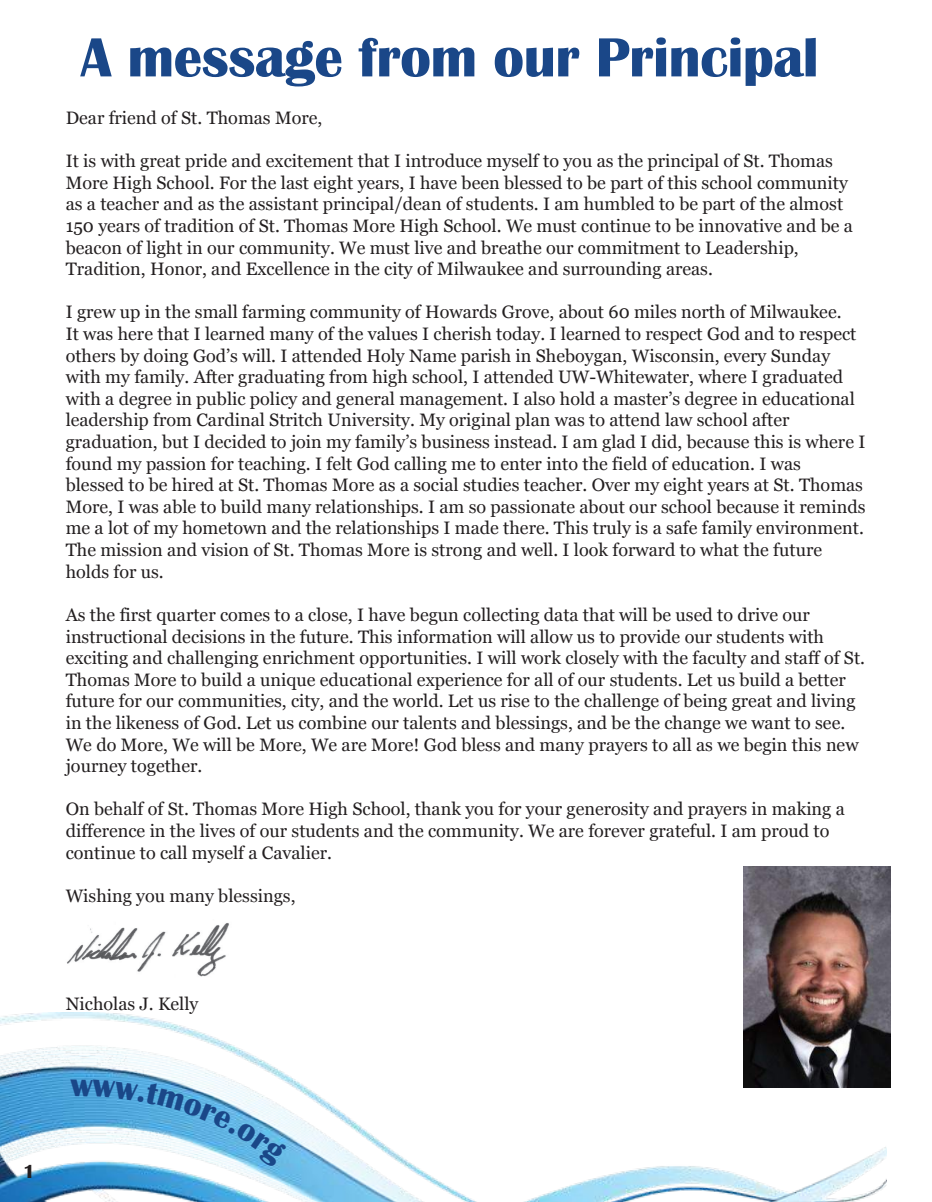
<style>
.page{position:relative;width:932px;height:1202px;background:#fff}
.page>*{position:absolute;margin:0;border:0;box-sizing:border-box;transform-origin:0 0}
.t1{font:700 57px "Britannic";letter-spacing:-.01em;color:#1a4788}
.t2{font:700 19.5px "Britannic";color:#231f20}
.t3{font:18px/21.6px "Vani";color:#231f20}
</style>
<div class="page">
<img style="left:0;top:1012px;width:886px;height:190px">
<img style="left:743px;top:866px;width:147px;height:221px">
<img style="left:67px;top:923px;width:162px;height:54px">
<svg style="left:70px;top:1079px;width:218px;height:89px"></svg>
<h1 class="t1" style="left:81px;top:25px;width:739px">A message from our Principal</h1>
<p class="t3" style="left:66px;top:107px;width:258px">Dear friend of St. Thomas More,</p>
<p class="t3" style="left:66px;top:150px;width:788px">It is with great pride and excitement that I introduce myself to you as the principal of St. Thomas More High School. For the last eight years, I have been blessed to be part of this school community as a teacher and as the assistant principal/dean of students. I am humbled to be part of the almost 150 years of tradition of St. Thomas More High School. We must continue to be innovative and be a beacon of light in our community. We must live and breathe our commitment to Leadership, Tradition, Honor, and Excellence in the city of Milwaukee and surrounding areas.</p>
<p class="t3" style="left:66px;top:301px;width:801px">I grew up in the small farming community of Howards Grove, about 60 miles north of Milwaukee.<br>It was here that I learned many of the values I cherish today. I learned to respect God and to respect others by doing God’s will. I attended Holy Name parish in Sheboygan, Wisconsin, every Sunday with my family. After graduating from high school, I attended UW-Whitewater, where I graduated with a degree in public policy and general management. I also hold a master’s degree in educational leadership from Cardinal Stritch University. My original plan was to attend law school after graduation, but I decided to join my family’s business instead. I am glad I did, because this is where I found my passion for teaching. I felt God calling me to enter into the field of education. I was<br>blessed to be hired at St. Thomas More as a social studies teacher. Over my eight years at St. Thomas More, I was able to build many relationships. I am so passionate about our school because it reminds me a lot of my hometown and the relationships I made there. This truly is a safe family environment.<br>The mission and vision of St. Thomas More is strong and well. I look forward to what the future holds for us.</p>
<p class="t3" style="left:66px;top:604px;width:801px">As the first quarter comes to a close, I have begun collecting data that will be used to drive our instructional decisions in the future. This information will allow us to provide our students with exciting and challenging enrichment opportunities. I will work closely with the faculty and staff of St.<br>Thomas More to build a unique educational experience for all of our students. Let us build a better future for our communities, city, and the world. Let us rise to the challenge of being great and living in the likeness of God. Let us combine our talents and blessings, and be the change we want to see.<br>We do More, We will be More, We are More! God bless and many prayers to all as we begin this new journey together.</p>
<p class="t3" style="left:66px;top:798px;width:780px">On behalf of St. Thomas More High School, thank you for your generosity and prayers in making a difference in the lives of our students and the community. We are forever grateful. I am proud to continue to call myself a Cavalier.</p>
<p class="t3" style="left:66px;top:884px;width:231px">Wishing you many blessings,</p>
<p class="t3" style="left:66px;top:992px;width:134px">Nicholas J. Kelly</p>
<p class="t2" style="left:23px;top:1160px;width:13px">1</p>
</div>
